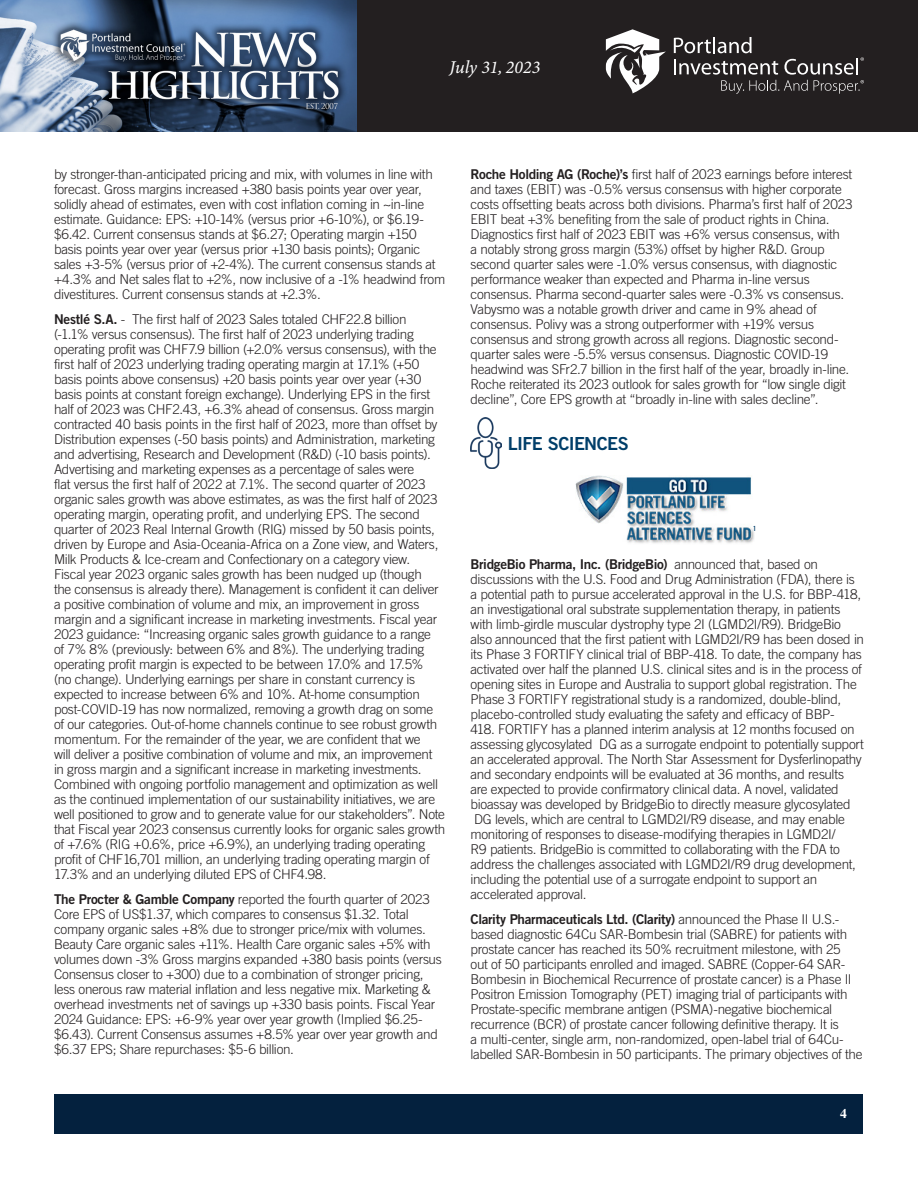
<style>
.page{position:relative;width:918px;height:1188px;background:#fff}
.page>*{position:absolute;margin:0;border:0;box-sizing:border-box;transform-origin:0 0}
.Article_-_Body{font:18px "Trade Gothic Bold Two";letter-spacing:-.035em;color:#003e69}
.t1{font:italic 18px "Minion Variable Concept";color:#fff}
.Article_-_Body-2{font:300 13.5px/15px "Trade Gothic";letter-spacing:-.02em;color:#231f20}
.t2{font:700 13.5px "Times";color:#fff}
.t3{font:7.05px "Trade Gothic Bold Cond Twenty";color:#003e69}
.s1{font-family:"Trade Gothic Bold Two";font-weight:400}
</style>
<div class="page">
<div style="left:356px;top:0;width:562px;height:132px;background:#231f20"></div>
<img style="left:0;top:0;width:356px;height:132px">
<svg style="left:674px;top:37px;width:190px;height:57px"></svg>
<svg style="left:606px;top:29px;width:60px;height:64px"></svg>
<div style="left:55px;top:1094px;width:808px;height:39px;background:#04213e"></div>
<img style="left:471px;top:418px;width:30px;height:50px">
<img style="left:575px;top:475px;width:179px;height:68px">
<h1 class="t1" style="left:450px;top:55px;width:92px">July 31, 2023</h1>
<p class="Article_-_Body-2" style="left:54px;top:167px;width:393px">by stronger-than-anticipated pricing and mix, with volumes in line with forecast. Gross margins increased +380 basis points year over year, solidly ahead of estimates, even with cost inflation coming in ~in-line estimate. Guidance: EPS: +10-14% (versus prior +6-10%), or $6.19- $6.42. Current consensus stands at $6.27; Operating margin +150 basis points year over year (versus prior +130 basis points); Organic sales +3-5% (versus prior of +2-4%). The current consensus stands at +4.3% and Net sales flat to +2%, now inclusive of a -1% headwind from divestitures. Current consensus stands at +2.3%.</p>
<p class="Article_-_Body-2" style="left:54px;top:311px;width:393px"><span class="s1">Nestlé S.A.</span> - The first half of 2023 Sales totaled CHF22.8 billion<br>(-1.1% versus consensus). The first half of 2023 underlying trading operating profit was CHF7.9 billion (+2.0% versus consensus), with the first half of 2023 underlying trading operating margin at 17.1% (+50 basis points above consensus) +20 basis points year over year (+30 basis points at constant foreign exchange). Underlying EPS in the first half of 2023 was CHF2.43, +6.3% ahead of consensus. Gross margin contracted 40 basis points in the first half of 2023, more than offset by Distribution expenses (-50 basis points) and Administration, marketing and advertising, Research and Development (R&amp;D) (-10 basis points).<br>Advertising and marketing expenses as a percentage of sales were<br>flat versus the first half of 2022 at 7.1%. The second quarter of 2023 organic sales growth was above estimates, as was the first half of 2023 operating margin, operating profit, and underlying EPS. The second quarter of 2023 Real Internal Growth (RIG) missed by 50 basis points, driven by Europe and Asia-Oceania-Africa on a Zone view, and Waters, Milk Products &amp; Ice-cream and Confectionary on a category view.<br>Fiscal year 2023 organic sales growth has been nudged up (though<br>the consensus is already there). Management is confident it can deliver a positive combination of volume and mix, an improvement in gross margin and a significant increase in marketing investments. Fiscal year 2023 guidance: “Increasing organic sales growth guidance to a range<br>of 7% 8% (previously: between 6% and 8%). The underlying trading operating profit margin is expected to be between 17.0% and 17.5%<br>(no change). Underlying earnings per share in constant currency is expected to increase between 6% and 10%. At-home consumption post-COVID-19 has now normalized, removing a growth drag on some of our categories. Out-of-home channels continue to see robust growth momentum. For the remainder of the year, we are confident that we<br>will deliver a positive combination of volume and mix, an improvement in gross margin and a significant increase in marketing investments.<br>Combined with ongoing portfolio management and optimization as well as the continued implementation of our sustainability initiatives, we are well positioned to grow and to generate value for our stakeholders”. Note that Fiscal year 2023 consensus currently looks for organic sales growth of +7.6% (RIG +0.6%, price +6.9%), an underlying trading operating profit of CHF16,701 million, an underlying trading operating margin of 17.3% and an underlying diluted EPS of CHF4.98.</p>
<p class="Article_-_Body-2" style="left:54px;top:891px;width:389px"><span class="s1">The Procter &amp; Gamble Company</span> reported the fourth quarter of 2023<br>Core EPS of US$1.37, which compares to consensus $1.32. Total company organic sales +8% due to stronger price/mix with volumes.<br>Beauty Care organic sales +11%. Health Care organic sales +5% with volumes down -3% Gross margins expanded +380 basis points (versus Consensus closer to +300) due to a combination of stronger pricing, less onerous raw material inflation and less negative mix. Marketing &amp; overhead investments net of savings up +330 basis points. Fiscal Year 2024 Guidance: EPS: +6-9% year over year growth (Implied $6.25- $6.43). Current Consensus assumes +8.5% year over year growth and $6.37 EPS; Share repurchases: $5-6 billion.</p>
<p class="Article_-_Body-2" style="left:471px;top:167px;width:384px"><span class="s1">Roche Holding AG (Roche)’s</span> first half of 2023 earnings before interest and taxes (EBIT) was -0.5% versus consensus with higher corporate costs offsetting beats across both divisions. Pharma’s first half of 2023<br>EBIT beat +3% benefiting from the sale of product rights in China.<br>Diagnostics first half of 2023 EBIT was +6% versus consensus, with<br>a notably strong gross margin (53%) offset by higher R&amp;D. Group second quarter sales were -1.0% versus consensus, with diagnostic performance weaker than expected and Pharma in-line versus consensus. Pharma second-quarter sales were -0.3% vs consensus.<br>Vabysmo was a notable growth driver and came in 9% ahead of consensus. Polivy was a strong outperformer with +19% versus consensus and strong growth across all regions. Diagnostic second&shy;quarter sales were -5.5% versus consensus. Diagnostic COVID-19 headwind was SFr2.7 billion in the first half of the year, broadly in-line.<br>Roche reiterated its 2023 outlook for sales growth for “low single digit decline”, Core EPS growth at “broadly in-line with sales decline”.</p>
<p class="Article_-_Body" style="left:508px;top:432px;width:122px">LIFE SCIENCES</p>
<p class="t3" style="left:753px;top:525px;width:5px">1</p>
<p class="Article_-_Body-2" style="left:471px;top:557px;width:395px"><span class="s1">BridgeBio Pharma, Inc. (BridgeBio)</span> announced that, based on discussions with the U.S. Food and Drug Administration (FDA), there is a potential path to pursue accelerated approval in the U.S. for BBP-418, an investigational oral substrate supplementation therapy, in patients with limb-girdle muscular dystrophy type 2I (LGMD2I/R9). BridgeBio also announced that the first patient with LGMD2I/R9 has been dosed in its Phase 3 FORTIFY clinical trial of BBP-418. To date, the company has activated over half the planned U.S. clinical sites and is in the process of opening sites in Europe and Australia to support global registration. The Phase 3 FORTIFY registrational study is a randomized, double-blind, placebo-controlled study evaluating the safety and efficacy of BBP-<br>418. FORTIFY has a planned interim analysis at 12 months focused on assessing glycosylated αDG as a surrogate endpoint to potentially support an accelerated approval. The North Star Assessment for Dysferlinopathy and secondary endpoints will be evaluated at 36 months, and results are expected to provide confirmatory clinical data. A novel, validated bioassay was developed by BridgeBio to directly measure glycosylated DG levels, which are central to LGMD2I/R9 disease, and may enable monitoring of responses to disease-modifying therapies in LGMD2I/<br>R9 patients. BridgeBio is committed to collaborating with the FDA to address the challenges associated with LGMD2I/R9 drug development, including the potential use of a surrogate endpoint to support an accelerated approval.</p>
<p class="Article_-_Body-2" style="left:471px;top:911px;width:393px"><span class="s1">Clarity Pharmaceuticals Ltd. (Clarity)</span> announced the Phase II U.S.- based diagnostic 64Cu SAR-Bombesin trial (SABRE) for patients with prostate cancer has reached its 50% recruitment milestone, with 25<br>out of 50 participants enrolled and imaged. SABRE (Copper-64 SAR-Bombesin in Biochemical Recurrence of prostate cancer) is a Phase II Positron Emission Tomography (PET) imaging trial of participants with Prostate-specific membrane antigen (PSMA)-negative biochemical recurrence (BCR) of prostate cancer following definitive therapy. It is<br>a multi-center, single arm, non-randomized, open-label trial of 64Cu&shy;labelled SAR-Bombesin in 50 participants. The primary objectives of the</p>
<p class="t2" style="left:840px;top:1100px;width:8px">4</p>
</div>
